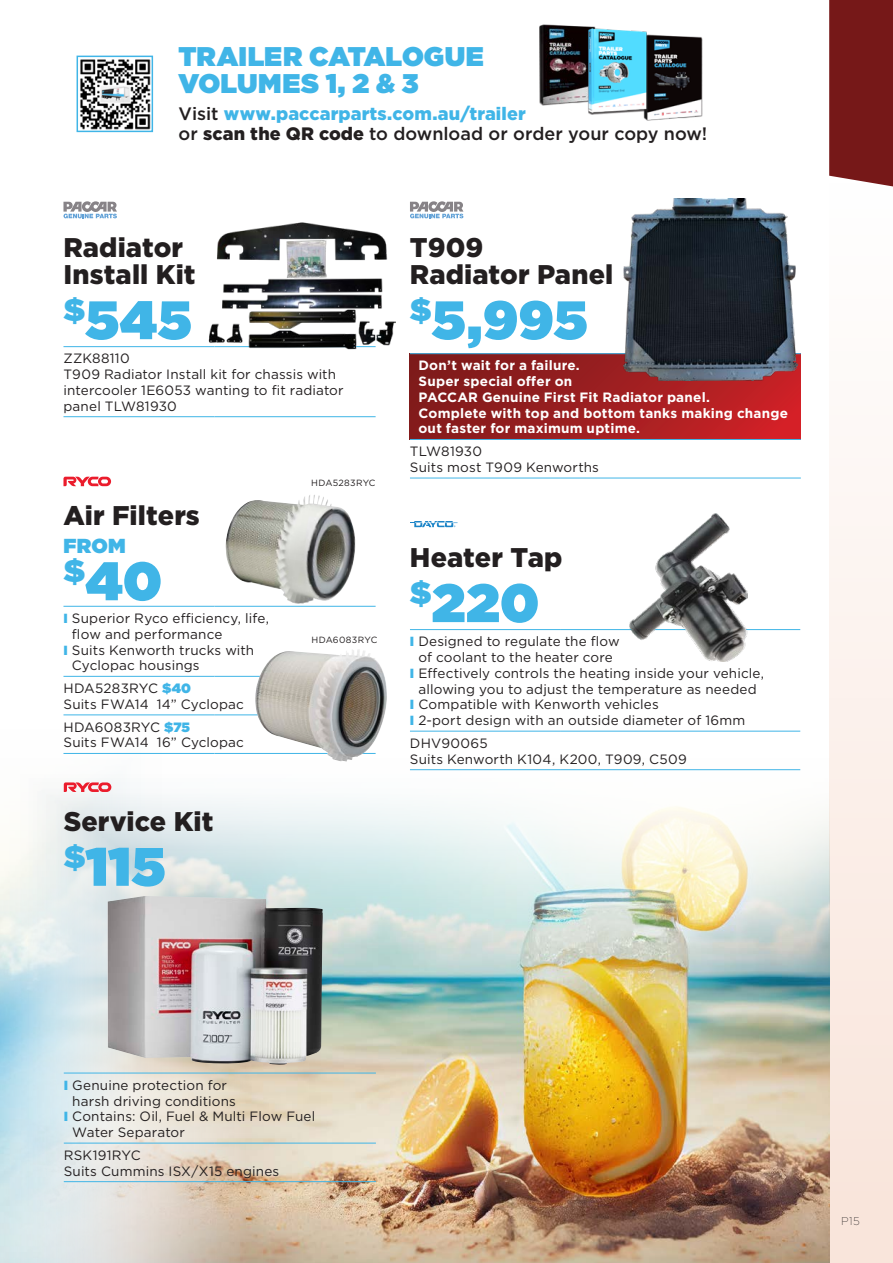
<style>
.page{position:relative;width:893px;height:1263px;background:#fff}
.page>*{position:absolute;margin:0;border:0;box-sizing:border-box;transform-origin:0 0}
.PP_Normal_Price{font:900 54px "Gotham";color:#40b5e7}
.PP_Product_Title{font:900 27px "Gotham";letter-spacing:.005em;color:#231f20}
.PP_Product_Description{font:900 27px "Gotham";letter-spacing:.01em;color:#40b5e7}
.PP_Normal_Price-2{font:900 20.25px "Gotham";color:#40b5e7}
.PP_Product_Description-2{font:500 18px/20.2px "Gotham";color:#231f20}
.PP_Product_Description-3{font:13.5px/15.8px "Gotham";letter-spacing:.01em;color:#231f20}
.PP_Product_Description-4{font:700 13.5px/15.8px "Gotham";letter-spacing:.015em;color:#fff}
.t1{font:200 11.25px "Gotham";color:#231f20}
.PP_Product_Description-5{font:9px "Gotham";letter-spacing:.03em;color:#231f20}
.s1{font-weight:900;color:#40b5e7}
.s2{font-weight:900}
.s3{font-family:"ITC Franklin Gothic Std Hvy";color:#40b5e7}
</style>
<div class="page">
<div style="left:829px;top:183px;width:64px;height:1080px;background:linear-gradient(to bottom,#fefefe,#f8e4d9)"></div>
<img style="left:80px;top:59px;width:70px;height:70px">
<div style="left:77px;top:56px;width:76px;height:76px;border:2px solid #40b5e7"></div>
<img style="left:647px;top:34px;width:56px;height:87px">
<img style="left:539px;top:24px;width:56px;height:82px">
<img style="left:573px;top:27px;width:74px;height:94px">
<img style="left:0;top:769px;width:829px;height:494px">
<hr style="left:63px;top:416px;width:151px;height:1px;background:#40b5e7">
<hr style="left:214px;top:416px;width:162px;height:1px;background:#40b5e7">
<hr style="left:63px;top:346px;width:151px;height:1px;background:#40b5e7">
<svg style="left:63px;top:201px;width:54px;height:17px"></svg>
<hr style="left:63px;top:714px;width:151px;height:1px;background:#40b5e7">
<hr style="left:214px;top:714px;width:162px;height:1px;background:#40b5e7">
<hr style="left:63px;top:753px;width:151px;height:1px;background:#40b5e7">
<hr style="left:214px;top:753px;width:162px;height:1px;background:#40b5e7">
<hr style="left:63px;top:606px;width:151px;height:1px;background:#40b5e7">
<hr style="left:214px;top:606px;width:162px;height:1px;background:#40b5e7">
<hr style="left:63px;top:676px;width:151px;height:1px;background:#40b5e7">
<hr style="left:214px;top:676px;width:162px;height:1px;background:#40b5e7">
<svg style="left:63px;top:477px;width:48px;height:9px"></svg>
<hr style="left:410px;top:769px;width:151px;height:1px;background:#40b5e7">
<hr style="left:561px;top:769px;width:239px;height:1px;background:#40b5e7">
<hr style="left:410px;top:629px;width:151px;height:1px;background:#40b5e7">
<hr style="left:561px;top:629px;width:239px;height:1px;background:#40b5e7">
<hr style="left:410px;top:731px;width:151px;height:1px;background:#40b5e7">
<hr style="left:561px;top:731px;width:239px;height:1px;background:#40b5e7">
<svg style="left:410px;top:521px;width:48px;height:6px"></svg>
<div style="left:410px;top:354px;width:391px;height:85px;background:linear-gradient(to right,#791b1a,#cb2328)"></div>
<hr style="left:410px;top:478px;width:151px;height:1px;background:#40b5e7">
<hr style="left:561px;top:478px;width:240px;height:1px;background:#40b5e7">
<hr style="left:410px;top:353px;width:151px;height:1px;background:#40b5e7">
<hr style="left:561px;top:353px;width:240px;height:1px;background:#40b5e7">
<hr style="left:410px;top:439px;width:151px;height:1px;background:#40b5e7">
<hr style="left:561px;top:439px;width:240px;height:1px;background:#40b5e7">
<svg style="left:410px;top:201px;width:53px;height:17px"></svg>
<hr style="left:64px;top:1181px;width:151px;height:1px;background:#40b5e7">
<hr style="left:215px;top:1181px;width:161px;height:1px;background:#40b5e7">
<hr style="left:64px;top:1073px;width:151px;height:1px;background:#40b5e7">
<hr style="left:215px;top:1073px;width:161px;height:1px;background:#40b5e7">
<hr style="left:64px;top:1143px;width:151px;height:1px;background:#40b5e7">
<hr style="left:215px;top:1143px;width:161px;height:1px;background:#40b5e7">
<svg style="left:64px;top:782px;width:47px;height:10px"></svg>
<img style="left:107px;top:896px;width:216px;height:169px">
<img style="left:204px;top:222px;width:191px;height:128px">
<img style="left:624px;top:199px;width:173px;height:181px">
<img style="left:255px;top:649px;width:132px;height:113px">
<img style="left:225px;top:495px;width:131px;height:109px">
<img style="left:629px;top:513px;width:119px;height:149px">
<div style="left:829px;top:0;width:64px;height:189px;background:#761818"></div>
<p class="PP_Product_Description" style="left:179px;top:37px;width:307px">TRAILER CATALOGUE</p>
<p class="PP_Product_Description" style="left:179px;top:64px;width:242px">VOLUMES 1, 2 &amp; 3</p>
<p class="PP_Product_Description-2" style="left:179px;top:103px;width:530px">Visit <span class="s1">www.paccarparts.com.au/trailer<br></span>or <span class="s2">scan the QR code</span> to download or order your copy now!</p>
<p class="PP_Product_Title" style="left:63px;top:229px;width:121px">Radiator</p>
<p class="PP_Product_Title" style="left:63px;top:256px;width:134px">Install Kit</p>
<p class="PP_Normal_Price" style="left:63px;top:281px;width:130px"><sup>$</sup>545</p>
<p class="PP_Product_Description-3" style="left:63px;top:350px;width:68px">ZZK88110</p>
<p class="PP_Product_Description-3" style="left:63px;top:366px;width:282px">T909 Radiator Install kit for chassis with intercooler 1E6053 wanting to fit radiator</p>
<p class="PP_Product_Description-3" style="left:63px;top:398px;width:115px">panel TLW81930</p>
<p class="PP_Product_Title" style="left:63px;top:497px;width:138px">Air Filters</p>
<p class="PP_Normal_Price-2" style="left:63px;top:531px;width:64px">FROM</p>
<p class="PP_Normal_Price" style="left:63px;top:542px;width:100px"><sup>$</sup>40</p>
<p class="PP_Product_Description-3" style="left:72px;top:610px;width:199px;text-indent:-9px"><span class="s3">I</span> Superior Ryco efficiency, life, flow and performance</p>
<p class="PP_Product_Description-3" style="left:72px;top:642px;width:184px;text-indent:-9px"><span class="s3">I</span> Suits Kenworth trucks with<br>Cyclopac housings</p>
<p class="PP_Product_Description-3" style="left:63px;top:680px;width:129px">HDA5283RYC <span class="s1">$40</span></p>
<p class="PP_Product_Description-3" style="left:63px;top:696px;width:182px">Suits FWA14 14” Cyclopac</p>
<p class="PP_Product_Description-3" style="left:63px;top:719px;width:128px">HDA6083RYC <span class="s1">$75</span></p>
<p class="PP_Product_Description-3" style="left:63px;top:734px;width:182px">Suits FWA14 16” Cyclopac</p>
<p class="PP_Product_Title" style="left:64px;top:802px;width:151px">Service Kit</p>
<p class="PP_Normal_Price" style="left:64px;top:828px;width:103px"><sup>$</sup>115</p>
<p class="PP_Product_Description-5" style="left:311px;top:477px;width:66px">HDA5283RYC</p>
<p class="PP_Product_Description-5" style="left:312px;top:634px;width:67px">HDA6083RYC</p>
<p class="PP_Product_Title" style="left:410px;top:229px;width:75px">T909</p>
<p class="PP_Product_Title" style="left:410px;top:256px;width:205px">Radiator Panel</p>
<p class="PP_Normal_Price" style="left:410px;top:281px;width:179px"><sup>$</sup>5,995</p>
<p class="PP_Product_Description-4" style="left:418px;top:358px;width:163px">Don’t wait for a failure.</p>
<p class="PP_Product_Description-4" style="left:418px;top:373px;width:155px">Super special offer on</p>
<p class="PP_Product_Description-4" style="left:418px;top:389px;width:293px">PACCAR Genuine First Fit Radiator panel.</p>
<p class="PP_Product_Description-4" style="left:418px;top:405px;width:371px">Complete with top and bottom tanks making change out faster for maximum uptime.</p>
<p class="PP_Product_Description-3" style="left:410px;top:443px;width:74px">TLW81930</p>
<p class="PP_Product_Description-3" style="left:410px;top:459px;width:191px">Suits most T909 Kenworths</p>
<p class="PP_Product_Title" style="left:410px;top:539px;width:154px">Heater Tap</p>
<p class="PP_Normal_Price" style="left:410px;top:564px;width:131px"><sup>$</sup>220</p>
<p class="PP_Product_Description-3" style="left:410px;top:633px;width:211px;text-align:center"><span class="s3">I</span> Designed to regulate the flow of coolant to the heater core</p>
<p class="PP_Product_Description-3" style="left:410px;top:665px;width:356px;text-align:center"><span class="s3">I</span> Effectively controls the heating inside your vehicle, allowing you to adjust the temperature as needed</p>
<p class="PP_Product_Description-3" style="left:410px;top:696px;width:250px"><span class="s3">I</span> Compatible with Kenworth vehicles</p>
<p class="PP_Product_Description-3" style="left:410px;top:712px;width:337px"><span class="s3">I</span> 2-port design with an outside diameter of 16mm</p>
<p class="PP_Product_Description-3" style="left:410px;top:735px;width:79px">DHV90065</p>
<p class="PP_Product_Description-3" style="left:410px;top:751px;width:278px">Suits Kenworth K104, K200, T909, C509</p>
<p class="PP_Product_Description-3" style="left:72px;top:1077px;width:165px;text-indent:-9px"><span class="s3">I</span> Genuine protection for harsh driving conditions</p>
<p class="PP_Product_Description-3" style="left:72px;top:1108px;width:245px;text-indent:-9px"><span class="s3">I</span> Contains: Oil, Fuel &amp; Multi Flow Fuel<br>Water Separator</p>
<p class="PP_Product_Description-3" style="left:64px;top:1147px;width:78px">RSK191RYC</p>
<p class="PP_Product_Description-3" style="left:64px;top:1163px;width:217px">Suits Cummins ISX/X15 engines</p>
<p class="t1" style="left:841px;top:1214px;width:20px">P15</p>
</div>
